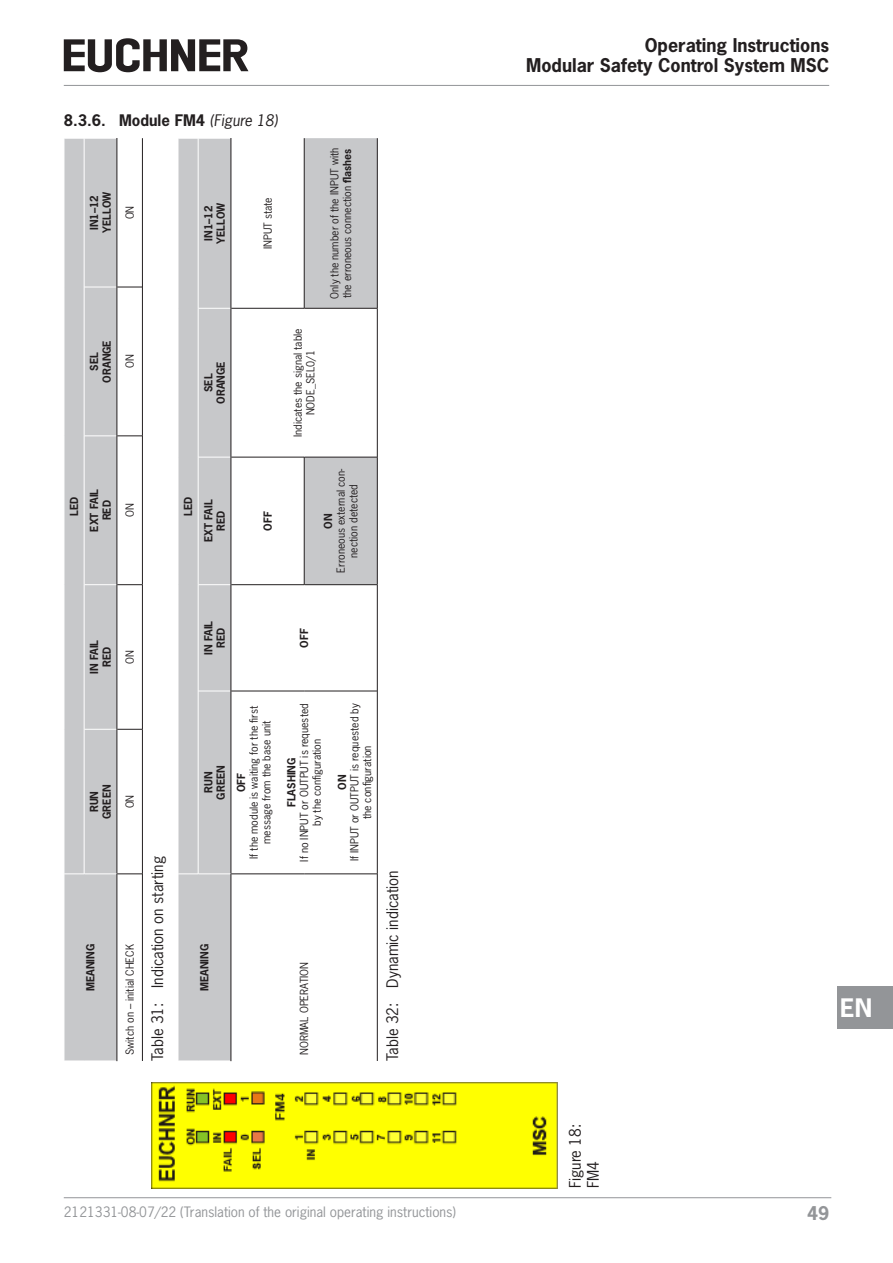
<style>
.page{position:relative;width:893px;height:1263px;background:#fff}
.page>*{position:absolute;margin:0;border:0;box-sizing:border-box;transform-origin:0 0}
.t1{font:700 24px "News Gothic Std";color:#fff}
.t2{font:700 17.85px/20.2px "News Gothic Std";color:#231f20;text-align:right}
.t3{font:700 17.85px "News Gothic Std";color:#939598}
.paragraph{font:15px "News Gothic Std";color:#231f20}
.t4{font:700 15px "News Gothic Std";color:#231f20}
.t5{font:13.5px "News Gothic Std";color:#939598}
.tablebodycentred{font:10.5px/12.6px "News Gothic Std";color:#231f20;text-align:center}
.tableheadcentered{font:700 10.5px "News Gothic Std";color:#231f20}
.tablebodyleft{font:10.5px "News Gothic Std";color:#231f20}
.tablebodycentred-2{font:700 10.5px "News Gothic Std";color:#231f20}
.s1{font-weight:400;font-style:italic}
.s2{font-weight:700}
</style>
<div class="page">
<hr style="left:64px;top:85px;width:765px;height:1px;background:#939598">
<hr style="left:64px;top:1197px;width:767px;height:1px;background:#939598">
<svg style="left:64px;top:38px;width:184px;height:34px"></svg>
<div style="left:838px;top:986px;width:55px;height:43px;background:#939598"></div>
<div style="left:65px;top:139px;width:52px;height:922px;background:#c7c8ca"></div>
<svg style="left:65px;top:138px;width:19px;height:1px"></svg>
<hr style="left:84px;top:729px;width:33px;height:1px;background:#fff">
<hr style="left:84px;top:584px;width:33px;height:1px;background:#fff">
<hr style="left:84px;top:436px;width:33px;height:1px;background:#fff">
<svg style="left:118px;top:729px;width:24px;height:1px"></svg>
<svg style="left:118px;top:584px;width:24px;height:1px"></svg>
<hr style="left:84px;top:287px;width:33px;height:1px;background:#fff">
<svg style="left:118px;top:436px;width:24px;height:1px"></svg>
<hr style="left:142px;top:138px;width:1px;height:149px;background:#231f20">
<svg style="left:118px;top:287px;width:24px;height:1px"></svg>
<hr style="left:142px;top:729px;width:1px;height:145px;background:#231f20">
<hr style="left:142px;top:585px;width:1px;height:144px;background:#231f20">
<hr style="left:142px;top:436px;width:1px;height:149px;background:#231f20">
<hr style="left:142px;top:287px;width:1px;height:149px;background:#231f20">
<hr style="left:84px;top:729px;width:1px;height:145px;background:#fff">
<hr style="left:84px;top:585px;width:1px;height:144px;background:#fff">
<hr style="left:84px;top:436px;width:1px;height:149px;background:#fff">
<hr style="left:84px;top:287px;width:1px;height:149px;background:#fff">
<hr style="left:84px;top:138px;width:1px;height:149px;background:#fff">
<hr style="left:117px;top:729px;width:1px;height:145px;background:#231f20">
<hr style="left:117px;top:585px;width:1px;height:144px;background:#231f20">
<hr style="left:117px;top:436px;width:1px;height:149px;background:#231f20">
<hr style="left:117px;top:287px;width:1px;height:149px;background:#231f20">
<hr style="left:117px;top:138px;width:1px;height:149px;background:#231f20">
<svg style="left:118px;top:874px;width:24px;height:1px"></svg>
<hr style="left:142px;top:874px;width:1px;height:187px;background:#231f20">
<svg style="left:64px;top:874px;width:20px;height:1px"></svg>
<hr style="left:84px;top:874px;width:33px;height:1px;background:#fff">
<hr style="left:117px;top:874px;width:1px;height:187px;background:#231f20">
<div style="left:179px;top:139px;width:52px;height:922px;background:#c7c8ca"></div>
<svg style="left:304px;top:138px;width:73px;height:446px"></svg>
<svg style="left:179px;top:138px;width:19px;height:1px"></svg>
<hr style="left:198px;top:691px;width:33px;height:1px;background:#fff">
<hr style="left:198px;top:584px;width:33px;height:1px;background:#fff">
<hr style="left:198px;top:457px;width:33px;height:1px;background:#fff">
<hr style="left:198px;top:308px;width:33px;height:1px;background:#fff">
<hr style="left:377px;top:308px;width:1px;height:149px;background:#231f20">
<hr style="left:377px;top:874px;width:1px;height:187px;background:#231f20">
<hr style="left:377px;top:691px;width:1px;height:183px;background:#231f20">
<hr style="left:231px;top:691px;width:73px;height:1px;background:#231f20">
<hr style="left:304px;top:691px;width:73px;height:1px;background:#231f20">
<hr style="left:377px;top:585px;width:1px;height:106px;background:#231f20">
<hr style="left:231px;top:584px;width:73px;height:1px;background:#231f20">
<hr style="left:231px;top:457px;width:73px;height:1px;background:#231f20">
<hr style="left:231px;top:308px;width:73px;height:1px;background:#231f20">
<hr style="left:304px;top:138px;width:1px;height:170px;background:#231f20">
<hr style="left:304px;top:308px;width:73px;height:1px;background:#231f20">
<hr style="left:377px;top:138px;width:1px;height:170px;background:#231f20">
<hr style="left:304px;top:457px;width:1px;height:128px;background:#231f20">
<hr style="left:304px;top:584px;width:73px;height:1px;background:#231f20">
<hr style="left:304px;top:457px;width:73px;height:1px;background:#231f20">
<hr style="left:377px;top:457px;width:1px;height:128px;background:#231f20">
<hr style="left:198px;top:691px;width:1px;height:183px;background:#fff">
<hr style="left:198px;top:585px;width:1px;height:106px;background:#fff">
<hr style="left:198px;top:457px;width:1px;height:128px;background:#fff">
<hr style="left:198px;top:308px;width:1px;height:149px;background:#fff">
<hr style="left:198px;top:138px;width:1px;height:170px;background:#fff">
<hr style="left:231px;top:691px;width:1px;height:183px;background:#231f20">
<hr style="left:231px;top:585px;width:1px;height:106px;background:#231f20">
<hr style="left:231px;top:457px;width:1px;height:128px;background:#231f20">
<hr style="left:231px;top:308px;width:1px;height:149px;background:#231f20">
<hr style="left:231px;top:138px;width:1px;height:170px;background:#231f20">
<hr style="left:231px;top:874px;width:73px;height:1px;background:#231f20">
<hr style="left:304px;top:874px;width:73px;height:1px;background:#231f20">
<svg style="left:178px;top:874px;width:20px;height:1px"></svg>
<hr style="left:198px;top:874px;width:33px;height:1px;background:#fff">
<hr style="left:231px;top:874px;width:1px;height:187px;background:#231f20">
<img style="left:151px;top:1082px;width:407px;height:106px">
<p class="t4" style="left:64px;top:111px;width:216px">8.3.6. Module FM4 <span class="s1">(Figure 18)</span></p>
<p class="tableheadcentered" style="left:87px;top:230px;width:37px;rotate:-90deg">IN1–12</p>
<p class="tableheadcentered" style="left:100px;top:233px;width:43px;rotate:-90deg">YELLOW</p>
<p class="tablebodycentred" style="left:123px;top:219px;width:15px;rotate:-90deg">ON</p>
<p class="tableheadcentered" style="left:87px;top:371px;width:20px;rotate:-90deg">SEL</p>
<p class="tableheadcentered" style="left:100px;top:383px;width:44px;rotate:-90deg">ORANGE</p>
<p class="tablebodycentred" style="left:123px;top:368px;width:15px;rotate:-90deg">ON</p>
<p class="tableheadcentered" style="left:67px;top:516px;width:21px;rotate:-90deg">LED</p>
<p class="tableheadcentered" style="left:87px;top:532px;width:45px;rotate:-90deg">EXT FAIL</p>
<p class="tableheadcentered" style="left:100px;top:520px;width:22px;rotate:-90deg">RED</p>
<p class="tablebodycentred" style="left:123px;top:517px;width:15px;rotate:-90deg">ON</p>
<p class="tableheadcentered" style="left:201px;top:241px;width:37px;rotate:-90deg">IN1–12</p>
<p class="tableheadcentered" style="left:214px;top:244px;width:43px;rotate:-90deg">YELLOW</p>
<p class="tablebodycentred" style="left:261px;top:249px;width:53px;rotate:-90deg">INPUT state</p>
<p class="tableheadcentered" style="left:201px;top:392px;width:20px;rotate:-90deg">SEL</p>
<p class="tableheadcentered" style="left:214px;top:404px;width:44px;rotate:-90deg">ORANGE</p>
<p class="tableheadcentered" style="left:181px;top:516px;width:21px;rotate:-90deg">LED</p>
<p class="tableheadcentered" style="left:201px;top:542px;width:45px;rotate:-90deg">EXT FAIL</p>
<p class="tableheadcentered" style="left:214px;top:531px;width:22px;rotate:-90deg">RED</p>
<p class="tablebodycentred-2" style="left:261px;top:531px;width:21px;rotate:-90deg">OFF</p>
<p class="tablebodycentred" style="left:292px;top:437px;width:110px;rotate:-90deg">Indicates the signal table</p>
<p class="tablebodycentred" style="left:304px;top:415px;width:67px;rotate:-90deg">NODE_SEL0/1</p>
<p class="tablebodycentred" style="left:328px;top:299px;width:152px;text-align:left;rotate:-90deg">Only the number of the INPUT with the erroneous connection <span class="s2">flashes</span></p>
<p class="tablebodycentred" style="left:334px;top:573px;width:106px;rotate:-90deg">Erroneous external con&shy;nection detected</p>
<p class="tablebodycentred-2" style="left:321px;top:528px;width:17px;rotate:-90deg">ON</p>
<p class="tableheadcentered" style="left:87px;top:674px;width:36px;rotate:-90deg">IN FAIL</p>
<p class="tableheadcentered" style="left:100px;top:667px;width:22px;rotate:-90deg">RED</p>
<p class="tablebodycentred" style="left:123px;top:664px;width:15px;rotate:-90deg">ON</p>
<p class="tableheadcentered" style="left:87px;top:812px;width:23px;rotate:-90deg">RUN</p>
<p class="tableheadcentered" style="left:100px;top:819px;width:36px;rotate:-90deg">GREEN</p>
<p class="tablebodycentred" style="left:123px;top:808px;width:15px;rotate:-90deg">ON</p>
<p class="tableheadcentered" style="left:84px;top:991px;width:49px;rotate:-90deg">MEANING</p>
<p class="tablebodyleft" style="left:123px;top:1055px;width:112px;rotate:-90deg">Switch on – initial CHECK</p>
<p class="paragraph" style="left:148px;top:1061px;width:207px;rotate:-90deg">Table 31: Indication on starting</p>
<p class="tableheadcentered" style="left:201px;top:655px;width:36px;rotate:-90deg">IN FAIL</p>
<p class="tableheadcentered" style="left:214px;top:648px;width:22px;rotate:-90deg">RED</p>
<p class="tablebodycentred-2" style="left:297px;top:647px;width:21px;rotate:-90deg">OFF</p>
<p class="tableheadcentered" style="left:201px;top:793px;width:23px;rotate:-90deg">RUN</p>
<p class="tableheadcentered" style="left:214px;top:800px;width:36px;rotate:-90deg">GREEN</p>
<p class="tablebodycentred" style="left:247px;top:859px;width:154px;rotate:-90deg">If the module is waiting for the first message from the base unit</p>
<p class="tablebodycentred-2" style="left:234px;top:792px;width:21px;rotate:-90deg">OFF</p>
<p class="tablebodycentred" style="left:298px;top:861px;width:160px;rotate:-90deg">If no INPUT or OUTPUT is requested by the configuration</p>
<p class="tablebodycentred-2" style="left:285px;top:807px;width:51px;rotate:-90deg">FLASHING</p>
<p class="tableheadcentered" style="left:198px;top:991px;width:49px;rotate:-90deg">MEANING</p>
<p class="tablebodyleft" style="left:297px;top:1055px;width:94px;rotate:-90deg">NORMAL OPERATION</p>
<p class="tablebodycentred" style="left:348px;top:861px;width:159px;rotate:-90deg">If INPUT or OUTPUT is requested by the configuration</p>
<p class="tablebodycentred-2" style="left:335px;top:790px;width:17px;rotate:-90deg">ON</p>
<p class="paragraph" style="left:383px;top:1061px;width:192px;rotate:-90deg">Table 32: Dynamic indication</p>
<h2 class="t2" style="left:526px;top:34px;width:304px">Operating Instructions<br>Modular Safety Control System MSC</h2>
<h1 class="t1" style="left:840px;top:992px;width:33px">EN</h1>
<p class="paragraph" style="left:566px;top:1188px;width:66px;rotate:-90deg">Figure 18:</p>
<p class="paragraph" style="left:584px;top:1188px;width:29px;rotate:-90deg">FM4</p>
<p class="t5" style="left:64px;top:1203px;width:394px">2121331-08-07/22 (Translation of the original operating instructions)</p>
<h2 class="t3" style="left:807px;top:1201px;width:24px">49</h2>
</div>
